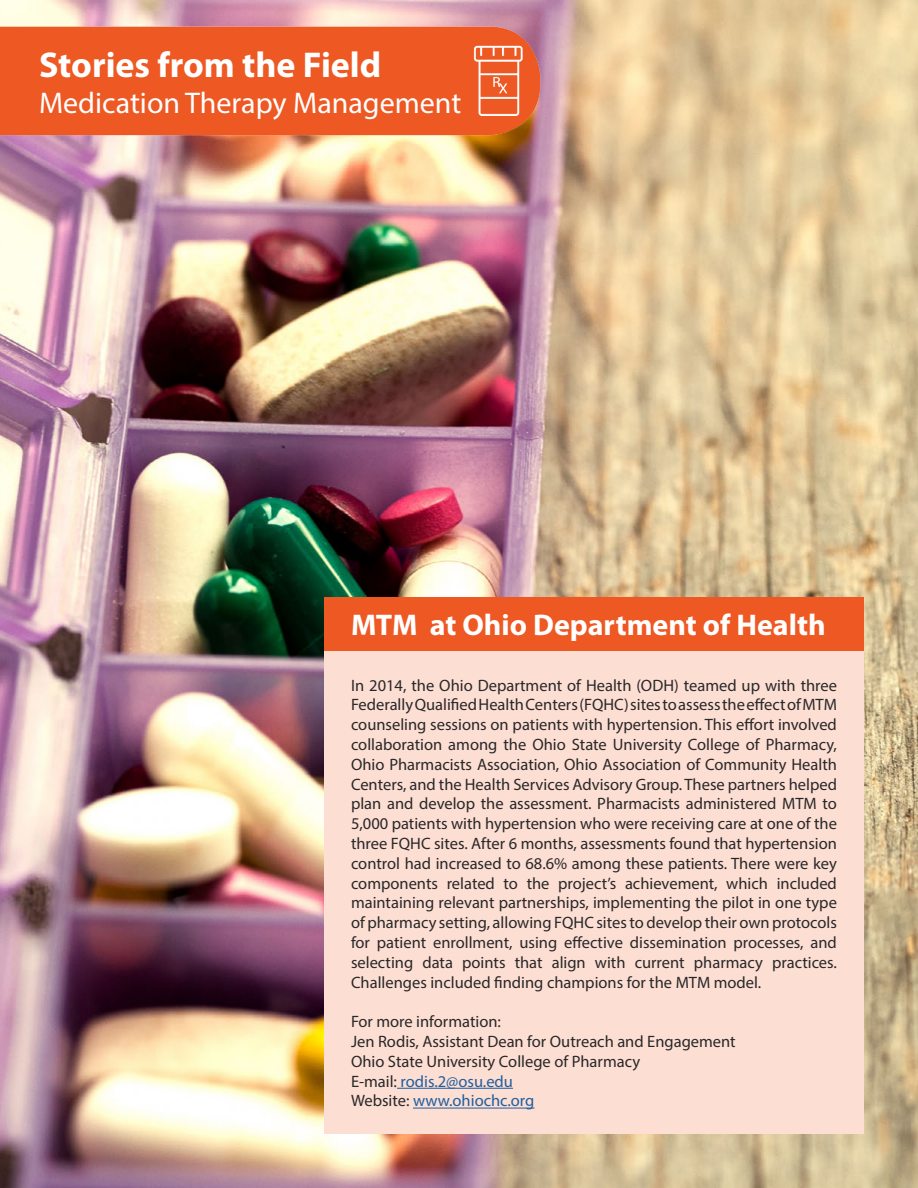
<style>
.page{position:relative;width:918px;height:1188px;background:#fff}
.page>*{position:absolute;margin:0;border:0;box-sizing:border-box;transform-origin:0 0}
.t1{font:700 36px "Myriad Pro";color:#fff}
.t2{font:30px "Myriad Pro";color:#fff}
.t3{font:700 30px "Myriad Pro";color:#fff}
.t4{font:16.5px/19.8px "Myriad Pro";color:#292829;text-align:justify}
.t5{font:16.5px "Myriad Pro";color:#215e9e}
.s1{color:#292829}
</style>
<div class="page">
<img style="left:0;top:0;width:918px;height:1188px">
<img style="left:0;top:25px;width:542px;height:112px">
<div style="left:324px;top:597px;width:540px;height:54px;background:#ee5823"></div>
<div style="left:324px;top:651px;width:540px;height:482px;background:#fcded3"></div>
<hr style="left:397px;top:1088px;width:116px;height:1px;background:#215e9e">
<hr style="left:413px;top:1108px;width:121px;height:1px;background:#215e9e">
<h2 class="t1" style="left:39px;top:44px;width:344px">Stories from the Field</h2>
<h2 class="t2" style="left:39px;top:84px;width:424px">Medication Therapy Management</h2>
<h3 class="t3" style="left:351px;top:609px;width:476px">MTM at Ohio Department of Health</h3>
<p class="t4" style="left:351px;top:675px;width:488px">In 2014, the Ohio Department of Health (ODH) teamed up with three Federally Qualified Health Centers (FQHC) sites to assess the effect of MTM counseling sessions on patients with hypertension. This effort involved collaboration among the Ohio State University College of Pharmacy, Ohio Pharmacists Association, Ohio Association of Community Health Centers, and the Health Services Advisory Group. These partners helped plan and develop the assessment. Pharmacists administered MTM to 5,000 patients with hypertension who were receiving care at one of the three FQHC sites. After 6 months, assessments found that hypertension control had increased to 68.6% among these patients. There were key components related to the project’s achievement, which included maintaining relevant partnerships, implementing the pilot in one type of pharmacy setting, allowing FQHC sites to develop their own protocols for patient enrollment, using effective dissemination processes, and selecting data points that align with current pharmacy practices.<br>Challenges included finding champions for the MTM model.</p>
<p class="t4" style="left:351px;top:1012px;width:152px">For more information:</p>
<p class="t4" style="left:351px;top:1031px;width:386px">Jen Rodis, Assistant Dean for Outreach and Engagement</p>
<p class="t4" style="left:351px;top:1051px;width:291px">Ohio State University College of Pharmacy</p>
<p class="t5" style="left:351px;top:1071px;width:164px"><span class="s1">E-mail:</span> rodis.2@osu.edu</p>
<p class="t5" style="left:351px;top:1091px;width:185px"><span class="s1">Website:</span> www.ohiochc.org</p>
</div>
